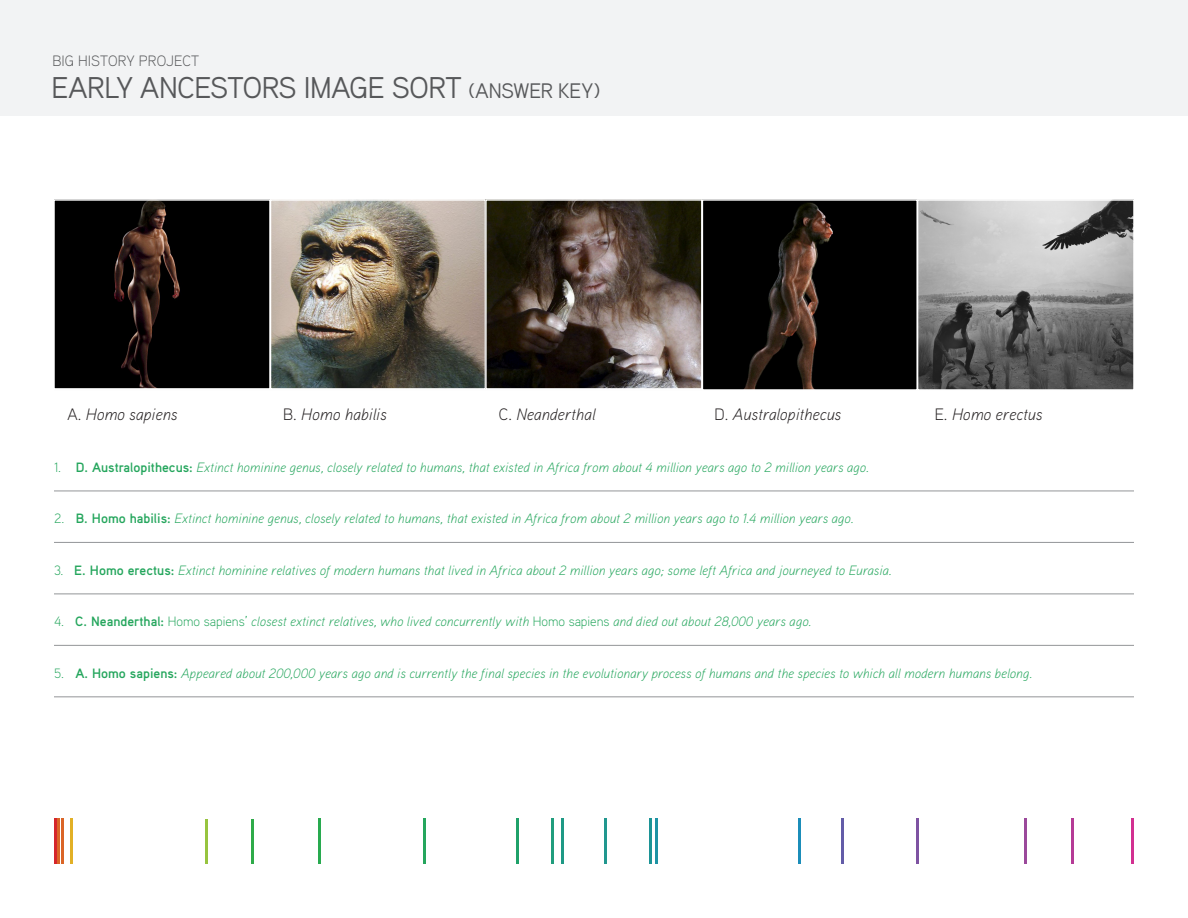
<style>
.page{position:relative;width:1188px;height:918px;background:#fff}
.page>*{position:absolute;margin:0;border:0;box-sizing:border-box;transform-origin:0 0}
.Worksheet_Title{font:30px "Aaux Pro";letter-spacing:-.04em;color:#57585a}
.Body{font:italic 300 16.5px "Aaux Pro";color:#231f20}
.Worksheet_Title-2{font:300 15px "Aaux Pro";color:#57585a}
.Body-2{font:italic 300 13.5px "Aaux Pro";color:#25a65d}
.s1{font-size:21px}
.s2{font-style:normal}
.s3{font-weight:700;font-style:normal}
</style>
<div class="page">
<div style="left:0;top:0;width:1188px;height:116px;background:#f2f3f4"></div>
<hr style="left:71px;top:819px;width:2px;height:45px;background:#e2b026">
<hr style="left:205px;top:819px;width:3px;height:45px;background:#97c43f">
<hr style="left:251px;top:819px;width:3px;height:45px;background:#2eab49">
<hr style="left:318px;top:819px;width:3px;height:45px;background:#28aa4f">
<hr style="left:423px;top:819px;width:3px;height:45px;background:#25a65d">
<hr style="left:516px;top:819px;width:3px;height:45px;background:#1fa169">
<hr style="left:561px;top:819px;width:3px;height:45px;background:#1e9985">
<hr style="left:551px;top:819px;width:3px;height:45px;background:#209d7d">
<hr style="left:604px;top:819px;width:3px;height:45px;background:#21978f">
<hr style="left:655px;top:819px;width:3px;height:45px;background:#1d93a4">
<hr style="left:649px;top:819px;width:3px;height:45px;background:#1c9496">
<hr style="left:798px;top:819px;width:2px;height:45px;background:#1b8db9">
<hr style="left:841px;top:819px;width:3px;height:45px;background:#635ca8">
<hr style="left:916px;top:819px;width:3px;height:45px;background:#7e53a2">
<hr style="left:1024px;top:819px;width:3px;height:45px;background:#9b499b">
<hr style="left:1071px;top:819px;width:3px;height:45px;background:#b53b96">
<hr style="left:1131px;top:819px;width:3px;height:45px;background:#d23091">
<hr style="left:54px;top:819px;width:3px;height:45px;background:#d5262b">
<hr style="left:57px;top:819px;width:2px;height:45px;background:#da6527">
<hr style="left:61px;top:819px;width:3px;height:45px;background:#da6527">
<hr style="left:54px;top:491px;width:1080px;height:1px;background:#939598">
<hr style="left:54px;top:542px;width:1080px;height:1px;background:#939598">
<hr style="left:54px;top:594px;width:1080px;height:1px;background:#939598">
<hr style="left:54px;top:645px;width:1080px;height:1px;background:#939598">
<hr style="left:54px;top:697px;width:1080px;height:1px;background:#939598">
<img style="left:56px;top:202px;width:1076px;height:186px">
<div style="left:270px;top:199px;width:216px;height:191px;border:2px solid #fff"></div>
<div style="left:53px;top:199px;width:218px;height:191px;border:2px solid #fff"></div>
<div style="left:485px;top:199px;width:218px;height:191px;border:2px solid #fff"></div>
<div style="left:702px;top:199px;width:216px;height:192px;border:2px solid #fff"></div>
<div style="left:917px;top:199px;width:218px;height:192px;border:2px solid #fff"></div>
<p class="Worksheet_Title-2" style="left:52px;top:51px;width:148px">BIG HISTORY PROJECT</p>
<p class="Worksheet_Title" style="left:51px;top:69px;width:551px">EARLY ANCESTORS IMAGE SORT <span class="s1">(ANSWER KEY)</span></p>
<p class="Body" style="left:68px;top:404px;width:112px"><span class="s2">A.</span> Homo sapiens</p>
<p class="Body" style="left:283px;top:404px;width:105px"><span class="s2">B.</span> Homo habilis</p>
<p class="Body" style="left:499px;top:404px;width:98px"><span class="s2">C.</span> Neanderthal</p>
<p class="Body" style="left:715px;top:404px;width:128px"><span class="s2">D.</span> Australopithecus</p>
<p class="Body" style="left:935px;top:404px;width:109px"><span class="s2">E.</span> Homo erectus</p>
<p class="Body-2" style="left:54px;top:459px;width:817px"><span class="s2">1.</span> <span class="s3">D. Australopithecus:</span> Extinct hominine genus, closely related to humans, that existed in Africa from about 4 million years ago to 2 million years ago.</p>
<p class="Body-2" style="left:54px;top:510px;width:801px"><span class="s2">2.</span> <span class="s3">B. Homo habilis:</span> Extinct hominine genus, closely related to humans, that existed in Africa from about 2 million years ago to 1.4 million years ago.</p>
<p class="Body-2" style="left:54px;top:562px;width:839px"><span class="s2">3.</span> <span class="s3">E. Homo erectus:</span> Extinct hominine relatives of modern humans that lived in Africa about 2 million years ago; some left Africa and journeyed to Eurasia.</p>
<p class="Body-2" style="left:54px;top:613px;width:759px"><span class="s2">4.</span> <span class="s3">C. Neanderthal:</span> <span class="s2">Homo sapiens’</span> closest extinct relatives, who lived concurrently with <span class="s2">Homo sapiens</span> and died out about 28,000 years ago.</p>
<p class="Body-2" style="left:54px;top:665px;width:980px"><span class="s2">5.</span> <span class="s3">A. Homo sapiens:</span> Appeared about 200,000 years ago and is currently the final species in the evolutionary process of humans and the species to which all modern humans belong.</p>
</div>
